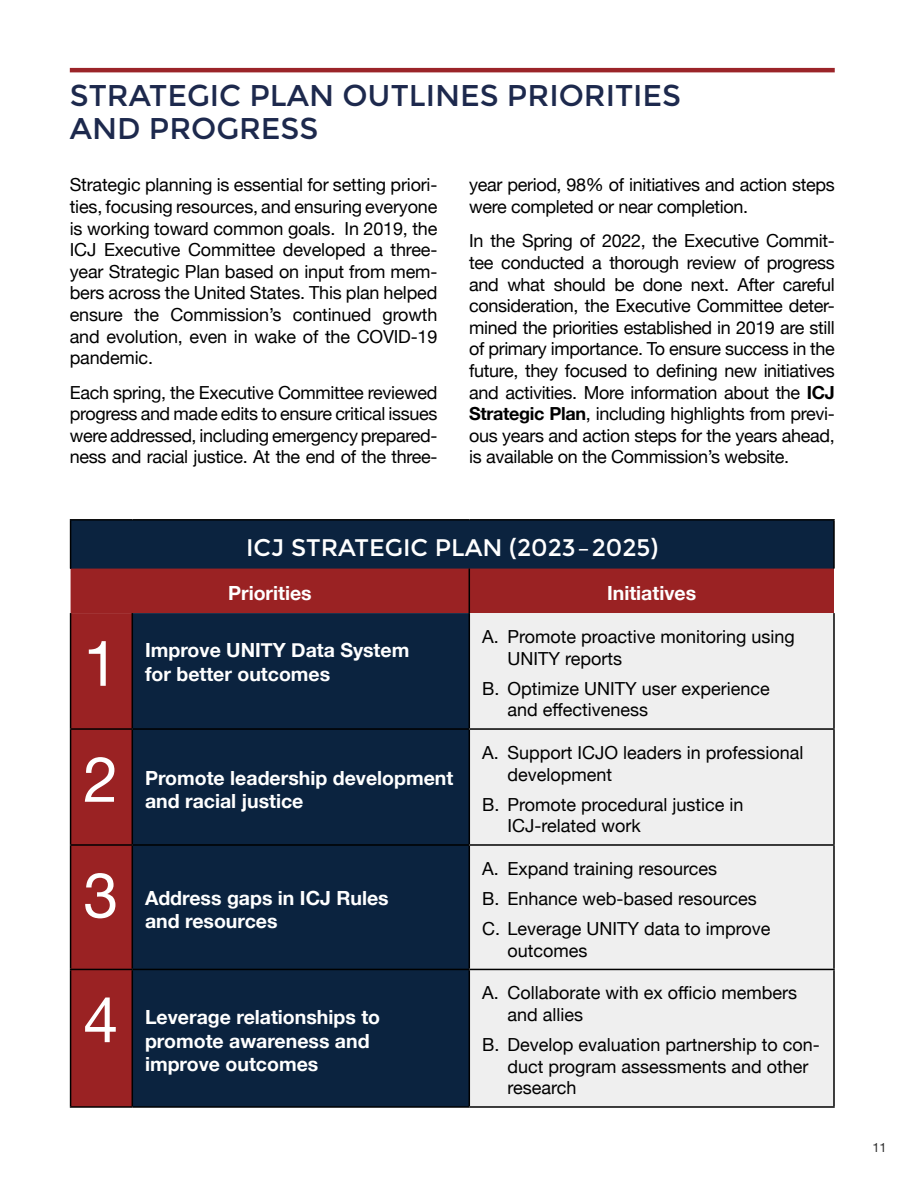
<style>
.page{position:relative;width:918px;height:1188px;background:#fff}
.page>*{position:absolute;margin:0;border:0;box-sizing:border-box;transform-origin:0 0}
.t1{font:63px "Helvetica Neue";color:#fff}
.t2{font:30px/32.8px "Montserrat";color:#1d294d}
.t3{font:24px "Montserrat";color:#fff}
.t4{font:700 19.5px/23.4px "Helvetica Neue";color:#fff}
.t5{font:18px/21.6px "Helvetica Neue";color:#000}
.t6{font:18px/21.6px "Helvetica Neue";letter-spacing:-.02em;color:#000}
.t7{font:12.75px "Helvetica Neue";color:#292929}
.s1{font-weight:700}
</style>
<div class="page">
<hr style="left:70px;top:68px;width:765px;height:4px;background:#9b2429">
<div style="left:71px;top:520px;width:763px;height:49px;background:#0b233f"></div>
<div style="left:71px;top:569px;width:763px;height:537px;background:#9a2223"></div>
<div style="left:133px;top:613px;width:336px;height:493px;background:#0b233f"></div>
<div style="left:470px;top:613px;width:363px;height:493px;background:#efefef"></div>
<hr style="left:70px;top:519px;width:62px;height:2px;background:#000">
<hr style="left:70px;top:521px;width:1px;height:48px;background:#000">
<hr style="left:132px;top:519px;width:337px;height:2px;background:#000">
<hr style="left:469px;top:519px;width:366px;height:2px;background:#000">
<hr style="left:833px;top:521px;width:2px;height:48px;background:#000">
<hr style="left:469px;top:569px;width:1px;height:44px;background:#000">
<hr style="left:70px;top:613px;width:1px;height:115px;background:#000">
<hr style="left:132px;top:613px;width:1px;height:115px;background:#000">
<hr style="left:469px;top:613px;width:1px;height:115px;background:#000">
<hr style="left:833px;top:613px;width:2px;height:115px;background:#000">
<hr style="left:70px;top:728px;width:62px;height:2px;background:#000">
<hr style="left:70px;top:730px;width:1px;height:114px;background:#000">
<hr style="left:132px;top:728px;width:337px;height:2px;background:#000">
<hr style="left:132px;top:730px;width:1px;height:114px;background:#000">
<hr style="left:469px;top:728px;width:366px;height:2px;background:#000">
<hr style="left:469px;top:730px;width:1px;height:114px;background:#000">
<hr style="left:833px;top:730px;width:2px;height:114px;background:#000">
<hr style="left:70px;top:844px;width:62px;height:2px;background:#000">
<hr style="left:70px;top:846px;width:1px;height:123px;background:#000">
<hr style="left:132px;top:844px;width:337px;height:2px;background:#000">
<hr style="left:132px;top:846px;width:1px;height:123px;background:#000">
<hr style="left:469px;top:844px;width:366px;height:2px;background:#000">
<hr style="left:469px;top:846px;width:1px;height:123px;background:#000">
<hr style="left:833px;top:846px;width:2px;height:123px;background:#000">
<hr style="left:70px;top:969px;width:62px;height:1px;background:#000">
<hr style="left:70px;top:970px;width:1px;height:136px;background:#000">
<hr style="left:132px;top:969px;width:337px;height:1px;background:#000">
<hr style="left:132px;top:970px;width:1px;height:136px;background:#000">
<hr style="left:469px;top:969px;width:366px;height:1px;background:#000">
<hr style="left:469px;top:970px;width:1px;height:136px;background:#000">
<hr style="left:833px;top:970px;width:2px;height:136px;background:#000">
<hr style="left:70px;top:1106px;width:62px;height:2px;background:#000">
<hr style="left:132px;top:1106px;width:337px;height:2px;background:#000">
<hr style="left:469px;top:1106px;width:366px;height:2px;background:#000">
<h2 class="t2" style="left:70px;top:80px;width:613px">STRATEGIC PLAN OUTLINES PRIORITIES<br>AND PROGRESS</h2>
<p class="t6" style="left:469px;top:175px;width:367px">year period, 98% of initiatives and action steps were completed or near completion.</p>
<p class="t5" style="left:469px;top:231px;width:367px;text-align:justify">In the Spring of 2022, the Executive Commit&shy;tee conducted a thorough review of progress and what should be done next. After careful consideration, the Executive Committee deter&shy;mined the priorities established in 2019 are still of primary importance. To ensure success in the future, they focused to defining new initiatives and activities. More information about the <span class="s1">ICJ Strategic Plan</span>, including highlights from previ&shy;ous years and action steps for the years ahead, is available on the Commission’s website.</p>
<p class="t5" style="left:70px;top:175px;width:369px;text-align:justify">Strategic planning is essential for setting priori&shy;ties, focusing resources, and ensuring everyone is working toward common goals. In 2019, the ICJ Executive Committee developed a three&shy;year Strategic Plan based on input from mem&shy;bers across the United States. This plan helped ensure the Commission’s continued growth and evolution, even in wake of the COVID-19 pandemic.</p>
<p class="t5" style="left:70px;top:382px;width:369px;text-align:justify">Each spring, the Executive Committee reviewed progress and made edits to ensure critical issues were addressed, including emergency prepared&shy;ness and racial justice. At the end of the three-</p>
<h3 class="t3" style="left:246px;top:533px;width:414px">ICJ STRATEGIC PLAN (2023 – 2025)</h3>
<p class="t4" style="left:228px;top:582px;width:85px">Priorities</p>
<p class="t4" style="left:607px;top:582px;width:91px">Initiatives</p>
<h1 class="t1" style="left:83px;top:618px;width:37px">1</h1>
<p class="t4" style="left:145px;top:639px;width:266px">Improve UNITY Data System for better outcomes</p>
<h1 class="t1" style="left:83px;top:734px;width:37px">2</h1>
<h1 class="t1" style="left:83px;top:850px;width:37px">3</h1>
<h1 class="t1" style="left:83px;top:974px;width:37px">4</h1>
<p class="t4" style="left:145px;top:767px;width:310px">Promote leadership development and racial justice</p>
<p class="t4" style="left:145px;top:887px;width:245px">Address gaps in ICJ Rules and resources</p>
<p class="t4" style="left:145px;top:1006px;width:237px">Leverage relationships to promote awareness and improve outcomes</p>
<p class="t5" style="left:508px;top:627px;width:289px;text-indent:-26px">A. Promote proactive monitoring using<br>UNITY reports</p>
<p class="t5" style="left:508px;top:679px;width:264px;text-indent:-26px">B. Optimize UNITY user experience and effectiveness</p>
<p class="t5" style="left:508px;top:743px;width:298px;text-indent:-26px">A. Support ICJO leaders in professional development</p>
<p class="t5" style="left:508px;top:794px;width:238px;text-indent:-26px">B. Promote procedural justice in<br>ICJ-related work</p>
<p class="t5" style="left:482px;top:854px;width:290px;line-height:30.2px">A. Expand training resources<br>B. Enhance web-based resources<br>C. Leverage UNITY data to improve</p>
<p class="t5" style="left:508px;top:941px;width:82px">outcomes</p>
<p class="t5" style="left:508px;top:983px;width:291px;text-indent:-26px">A. Collaborate with ex officio members and allies</p>
<p class="t5" style="left:508px;top:1035px;width:314px;text-indent:-26px">B. Develop evaluation partnership to con&shy;duct program assessments and other research</p>
<p class="t7" style="left:873px;top:1138px;width:16px">11</p>
</div>
